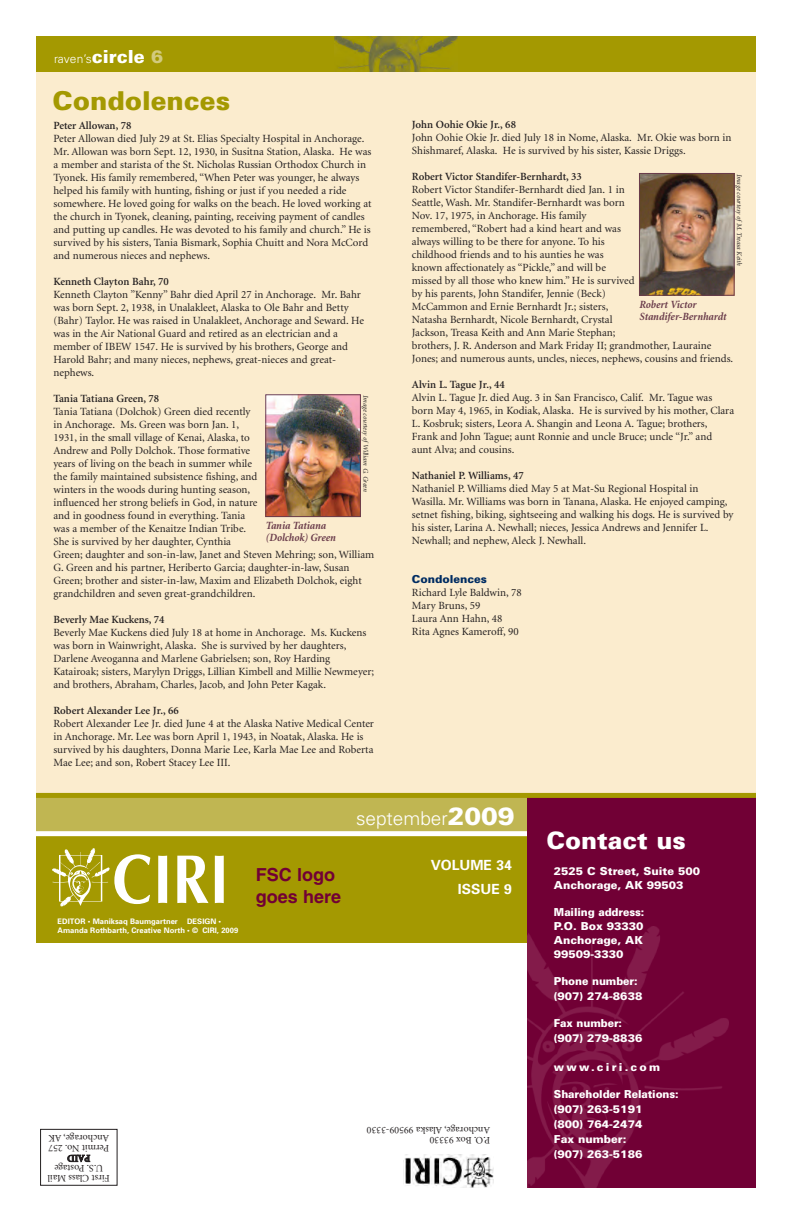
<style>
.page{position:relative;width:792px;height:1224px;background:#fff}
.page>*{position:absolute;margin:0;border:0;box-sizing:border-box;transform-origin:0 0}
.t1{font:900 26px "Univers";color:#a49901}
.t2{font:900 24px "Univers";color:#fff}
.t3{font:300 19px "Univers";color:#fff}
.t4{font:700 18px/21.6px "Helvetica";color:#710035}
.t5{font:700 14px/24px "Univers";color:#fff;text-align:right}
.t6{font:300 12px "Univers";color:#fff}
.t7{font:11px/13px "Minion";color:#231f20}
.t8{font:600 11px "Minion";color:#231f20}
.t9{font:900 11px/15px "Univers";color:#fff;scale:.95 1}
.t10{font:italic 700 11px/12px "Minion";letter-spacing:-.005em;color:#6a3c4b;scale:.95 1}
.t11{font:900 11px/14px "Univers";color:#fff}
.t12{font:900 11px "Univers";letter-spacing:.2em;color:#fff}
.t13{font:900 11px "Univers";color:#002c62}
.t14{font:10px/10px "Minion";color:#231f20}
.t15{font:600 10px "Minion";color:#231f20}
.t16{font:700 7.6px/9.1px "Univers";color:#fff}
.t17{font:italic 7px "Minion";letter-spacing:-.005em;color:#231f20}
.s1{font-weight:900;font-size:18px}
.s2{font-weight:900;font-size:18px;color:#d2ca7e}
.s3{font-weight:900;font-size:25px}
</style>
<div class="page">
<div style="left:36px;top:69px;width:720px;height:741px;background:#fbecce"></div>
<div style="left:36px;top:830px;width:491px;height:113px;background:#a49901"></div>
<svg style="left:52px;top:848px;width:98px;height:59px"></svg>
<svg style="left:158px;top:856px;width:9px;height:47px"></svg>
<svg style="left:177px;top:855px;width:32px;height:48px"></svg>
<svg style="left:215px;top:856px;width:9px;height:47px"></svg>
<div style="left:36px;top:796px;width:491px;height:38px;background:#c0b652"></div>
<div style="left:27px;top:831px;width:505px;height:5px;background:#fff"></div>
<div style="left:527px;top:797px;width:229px;height:391px;background:#710035"></div>
<img style="left:527px;top:927px;width:201px;height:261px">
<div style="left:40px;top:1129px;width:77px;height:57px;border:1px solid #231f20"></div>
<img style="left:403px;top:1154px;width:91px;height:34px">
<img style="left:641px;top:175px;width:91px;height:119px">
<div style="left:639px;top:173px;width:95px;height:123px;border:1px solid #6a3c4b"></div>
<img style="left:268px;top:397px;width:91px;height:118px">
<div style="left:266px;top:395px;width:95px;height:122px;border:1px solid #6a3c4b"></div>
<div style="left:36px;top:36px;width:720px;height:36px;background:#a49901"></div>
<img style="left:334px;top:36px;width:124px;height:36px">
<div style="left:36px;top:793px;width:720px;height:5px;background:#a49901"></div>
<p class="t6" style="left:54px;top:55px;width:111px">raven’s<span class="s1">circle</span> <span class="s2">6</span></p>
<h1 class="t1" style="left:52px;top:92px;width:179px">Condolences</h1>
<p class="t8" style="left:53px;top:122px;width:79px">Peter Allowan, 78</p>
<p class="t7" style="left:53px;top:133px;width:320px">Peter Allowan died July 29 at St. Elias Specialty Hospital in Anchorage.<br>Mr. Allowan was born Sept. 12, 1930, in Susitna Station, Alaska. He was a member and starista of the St. Nicholas Russian Orthodox Church in Tyonek. His family remembered, “When Peter was younger, he always helped his family with hunting, fishing or just if you needed a ride somewhere. He loved going for walks on the beach. He loved working at the church in Tyonek, cleaning, painting, receiving payment of candles and putting up candles. He was devoted to his family and church.” He is survived by his sisters, Tania Bismark, Sophia Chuitt and Nora McCord and numerous nieces and nephews.</p>
<p class="t8" style="left:53px;top:278px;width:117px">Kenneth Clayton Bahr, 70</p>
<p class="t7" style="left:53px;top:289px;width:312px">Kenneth Clayton ”Kenny” Bahr died April 27 in Anchorage. Mr. Bahr was born Sept. 2, 1938, in Unalakleet, Alaska to Ole Bahr and Betty (Bahr) Taylor. He was raised in Unalakleet, Anchorage and Seward. He was in the Air National Guard and retired as an electrician and a member of IBEW 1547. He is survived by his brothers, George and Harold Bahr; and many nieces, nephews, great-nieces and great&shy;nephews.</p>
<p class="t8" style="left:53px;top:395px;width:107px">Tania Tatiana Green, 78</p>
<p class="t7" style="left:53px;top:406px;width:322px">Tania Tatiana (Dolchok) Green died recently<br>in Anchorage. Ms. Green was born Jan. 1,<br>1931, in the small village of Kenai, Alaska, to<br>Andrew and Polly Dolchok. Those formative<br>years of living on the beach in summer while<br>the family maintained subsistence fishing, and<br>winters in the woods during hunting season,<br>influenced her strong beliefs in God, in nature<br>and in goodness found in everything. Tania<br>was a member of the Kenaitze Indian Tribe.<br>She is survived by her daughter, Cynthia<br>Green; daughter and son-in-law, Janet and Steven Mehring; son, William G. Green and his partner, Heriberto Garcia; daughter-in-law, Susan Green; brother and sister-in-law, Maxim and Elizabeth Dolchok, eight grandchildren and seven great-grandchildren.</p>
<p class="t8" style="left:53px;top:616px;width:113px">Beverly Mae Kuckens, 74</p>
<p class="t7" style="left:53px;top:627px;width:322px">Beverly Mae Kuckens died July 18 at home in Anchorage. Ms. Kuckens was born in Wainwright, Alaska. She is survived by her daughters, Darlene Aveoganna and Marlene Gabrielsen; son, Roy Harding Katairoak; sisters, Marylyn Driggs, Lillian Kimbell and Millie Newmeyer; and brothers, Abraham, Charles, Jacob, and John Peter Kagak.</p>
<p class="t8" style="left:53px;top:707px;width:127px">Robert Alexander Lee Jr., 66</p>
<p class="t7" style="left:53px;top:718px;width:322px">Robert Alexander Lee Jr. died June 4 at the Alaska Native Medical Center in Anchorage. Mr. Lee was born April 1, 1943, in Noatak, Alaska. He is survived by his daughters, Donna Marie Lee, Karla Mae Lee and Roberta Mae Lee; and son, Robert Stacey Lee III.</p>
<p class="t17" style="left:368px;top:395px;width:98px;rotate:90deg">Image courtesy of William G. Green</p>
<p class="t10" style="left:266px;top:520px;width:75px">Tania Tatiana (Dolchok) Green</p>
<p class="t8" style="left:412px;top:121px;width:106px">John Oohie Okie Jr., 68</p>
<p class="t7" style="left:412px;top:132px;width:321px">John Oohie Okie Jr. died July 18 in Nome, Alaska. Mr. Okie was born in<br>Shishmaref, Alaska. He is survived by his sister, Kassie Driggs.</p>
<p class="t8" style="left:412px;top:173px;width:172px">Robert Victor Standifer-Bernhardt, 33</p>
<p class="t7" style="left:412px;top:184px;width:323px">Robert Victor Standifer-Bernhardt died Jan. 1 in<br>Seattle, Wash. Mr. Standifer-Bernhardt was born<br>Nov. 17, 1975, in Anchorage. His family<br>remembered, “Robert had a kind heart and was<br>always willing to be there for anyone. To his<br>childhood friends and to his aunties he was<br>known affectionately as “Pickle,” and will be<br>missed by all those who knew him.” He is survived<br>by his parents, John Standifer, Jennie (Beck)<br>McCammon and Ernie Bernhardt Jr.; sisters,<br>Natasha Bernhardt, Nicole Bernhardt, Crystal<br>Jackson, Treasa Keith and Ann Marie Stephan;<br>brothers, J. R. Anderson and Mark Friday II; grandmother, Lauraine Jones; and numerous aunts, uncles, nieces, nephews, cousins and friends.</p>
<p class="t8" style="left:412px;top:381px;width:94px">Alvin L. Tague Jr., 44</p>
<p class="t7" style="left:412px;top:392px;width:324px">Alvin L. Tague Jr. died Aug. 3 in San Francisco, Calif. Mr. Tague was born May 4, 1965, in Kodiak, Alaska. He is survived by his mother, Clara L. Kosbruk; sisters, Leora A. Shangin and Leona A. Tague; brothers, Frank and John Tague; aunt Ronnie and uncle Bruce; uncle “Jr.” and aunt Alva; and cousins.</p>
<p class="t8" style="left:412px;top:472px;width:113px">Nathaniel P. Williams, 47</p>
<p class="t7" style="left:412px;top:483px;width:323px">Nathaniel P. Williams died May 5 at Mat-Su Regional Hospital in Wasilla. Mr. Williams was born in Tanana, Alaska. He enjoyed camping, setnet fishing, biking, sightseeing and walking his dogs. He is survived by his sister, Larina A. Newhall; nieces, Jessica Andrews and Jennifer L.<br>Newhall; and nephew, Aleck J. Newhall.</p>
<p class="t13" style="left:412px;top:575px;width:77px">Condolences</p>
<p class="t7" style="left:412px;top:587px;width:111px">Richard Lyle Baldwin, 78<br>Mary Bruns, 59<br>Laura Ann Hahn, 48<br>Rita Agnes Kameroff, 90</p>
<p class="t17" style="left:742px;top:174px;width:93px;rotate:90deg">Image courtesy of M. Treasa Keith</p>
<p class="t10" style="left:639px;top:299px;width:93px">Robert Victor<br>Standifer-Bernhardt</p>
<p class="t16" style="left:58px;top:917px;width:182px">EDITOR • Maniksaq Baumgartner DESIGN •<br>Amanda Rothbarth, Creative North • © CIRI, 2009</p>
<h3 class="t4" style="left:256px;top:866px;width:87px">FSC logo goes here</h3>
<h3 class="t3" style="left:356px;top:812px;width:160px">september<span class="s3">2009</span></h3>
<p class="t5" style="left:431px;top:854px;width:83px">VOLUME 34<br>ISSUE 9</p>
<p class="t14" style="left:109px;top:1152px;width:62px;rotate:-180deg">Permit No. 257<br>Anchorage, AK</p>
<p class="t14" style="left:490px;top:1144px;width:125px;rotate:-180deg">P.O. Box 93330<br>Anchorage, Alaska 99509-3330</p>
<p class="t15" style="left:90px;top:1162px;width:25px;rotate:-180deg">AP DI</p>
<p class="t14" style="left:110px;top:1182px;width:64px;text-align:center;rotate:-180deg">First Class Mail<br>U.S. Postage</p>
<h2 class="t2" style="left:546px;top:832px;width:141px">Contact us</h2>
<p class="t11" style="left:554px;top:865px;width:148px">2525 C Street, Suite 500<br>Anchorage, AK 99503</p>
<p class="t9" style="left:554px;top:906px;width:97px;line-height:14px">Mailing address:<br>P.O. Box 93330<br>Anchorage, AK<br>99509-3330</p>
<p class="t9" style="left:554px;top:974px;width:95px">Phone number: (907) 274-8638</p>
<p class="t9" style="left:554px;top:1016px;width:95px">Fax number: (907) 279-8836</p>
<p class="t12" style="left:554px;top:1063px;width:108px">www.ciri.com</p>
<p class="t9" style="left:554px;top:1087px;width:133px">Shareholder Relations: (907) 263-5191<br>(800) 764-2474<br>Fax number:<br>(907) 263-5186</p>
</div>
